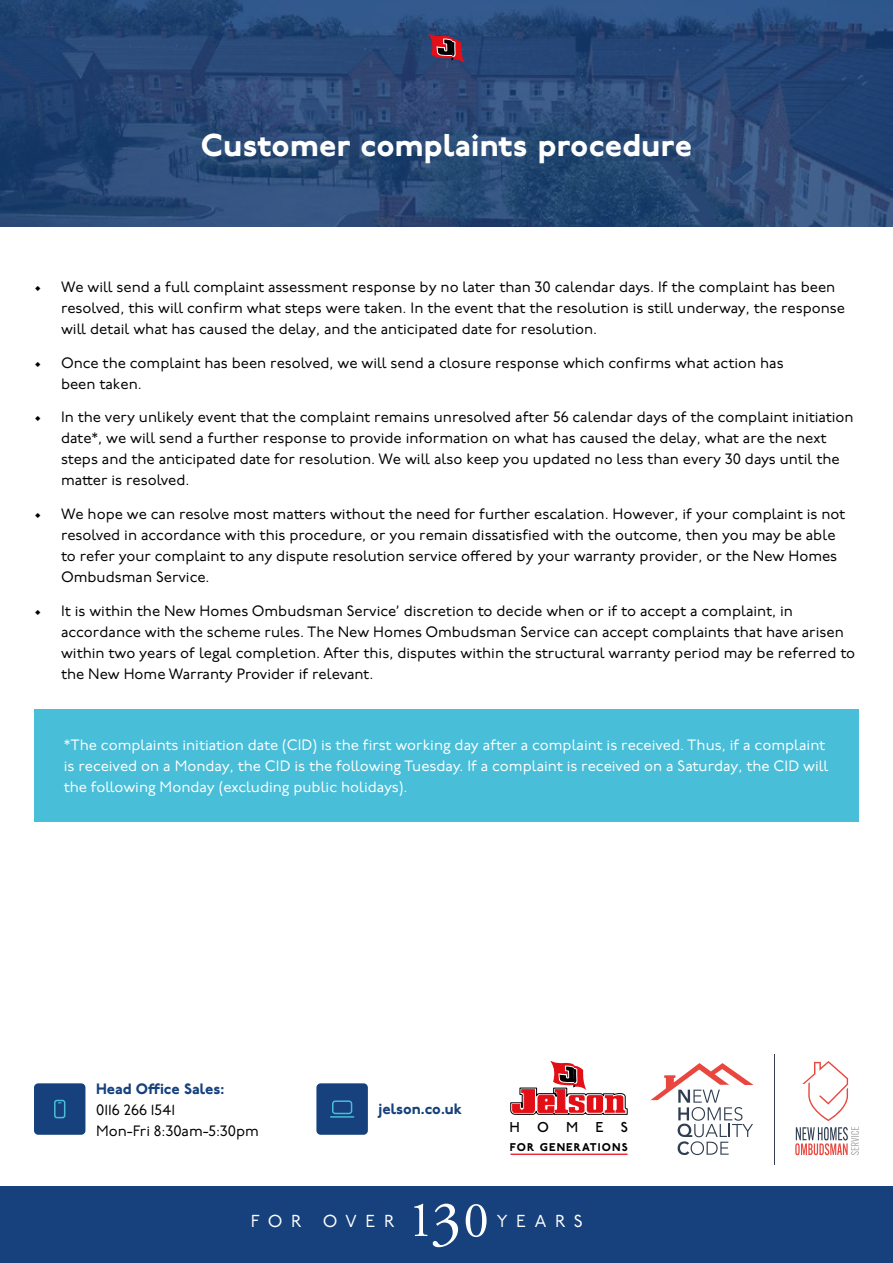
<style>
.page{position:relative;width:893px;height:1263px;background:#fff}
.page>*{position:absolute;margin:0;border:0;box-sizing:border-box;transform-origin:0 0}
.t1{font:800 31.5px "P22 Underground";letter-spacing:.01em;color:#fff}
.t2{font:17.4px "P22 Underground";letter-spacing:.5em;color:#fff}
.t3{font:15px/21px "P22 Underground";color:#000}
.t4{font:15px/21px "P22 Underground";color:#fff}
.t5{font:800 15px "P22 Underground";color:#16417c}
.t6{font:500 14.25px "P22 Underground";letter-spacing:1.22em;color:#000}
.t7{font:800 11.25px "P22 Underground";letter-spacing:.1em;color:#000}
</style>
<div class="page">
<div style="left:0;top:1186px;width:893px;height:77px;background:#16417c"></div>
<svg style="left:795px;top:1127px;width:64px;height:28px"></svg>
<svg style="left:802px;top:1061px;width:46px;height:60px"></svg>
<svg style="left:651px;top:1063px;width:103px;height:92px"></svg>
<hr style="left:774px;top:1054px;width:1px;height:110px;background:#313e51">
<svg style="left:510px;top:1061px;width:118px;height:54px"></svg>
<hr style="left:510px;top:1153px;width:118px;height:2px;background:#e30f17">
<svg style="left:414px;top:1203px;width:44px;height:44px"></svg>
<svg style="left:466px;top:1204px;width:21px;height:33px"></svg>
<div style="left:316px;top:1083px;width:52px;height:52px;background:#16417c;border-radius:4px"></div>
<div style="left:332px;top:1100px;width:20px;height:14px;border:2px solid #49bed8;border-radius:3px"></div>
<hr style="left:331px;top:1116px;width:23px;height:2px;background:#49bed8">
<div style="left:34px;top:1083px;width:51px;height:52px;background:#16417c;border-radius:4px"></div>
<div style="left:54px;top:1100px;width:11px;height:18px;border:2px solid #49bed8;border-radius:2px"></div>
<svg style="left:0;top:0;width:893px;height:227px;background:#284876"></svg>
<svg style="left:429px;top:33px;width:35px;height:30px"></svg>
<div style="left:34px;top:709px;width:825px;height:112px;background:#49bed8"></div>
<h1 class="t1" style="left:201px;top:127px;width:493px">Customer complaints procedure</h1>
<p class="t3" style="left:61px;top:277px;width:785px;text-indent:-27px">• We will send a full complaint assessment response by no later than 30 calendar days. If the complaint has been resolved, this will confirm what steps were taken. In the event that the resolution is still underway, the response will detail what has caused the delay, and the anticipated date for resolution.</p>
<p class="t3" style="left:61px;top:353px;width:724px;text-indent:-27px">• Once the complaint has been resolved, we will send a closure response which confirms what action has been taken.</p>
<p class="t3" style="left:61px;top:407px;width:794px;text-indent:-27px">• In the very unlikely event that the complaint remains unresolved after 56 calendar days of the complaint initiation date*, we will send a further response to provide information on what has caused the delay, what are the next steps and the anticipated date for resolution. We will also keep you updated no less than every 30 days until the matter is resolved.</p>
<p class="t3" style="left:61px;top:504px;width:786px;text-indent:-27px">• We hope we can resolve most matters without the need for further escalation. However, if your complaint is not resolved in accordance with this procedure, or you remain dissatisfied with the outcome, then you may be able to refer your complaint to any dispute resolution service offered by your warranty provider, or the New Homes Ombudsman Service.</p>
<p class="t3" style="left:61px;top:601px;width:796px;text-indent:-27px">• It is within the New Homes Ombudsman Service’ discretion to decide when or if to accept a complaint, in accordance with the scheme rules. The New Homes Ombudsman Service can accept complaints that have arisen within two years of legal completion. After this, disputes within the structural warranty period may be referred to the New Home Warranty Provider if relevant.</p>
<p class="t4" style="left:64px;top:735px;width:766px">*The complaints initiation date (CID) is the first working day after a complaint is received. Thus, if a complaint is received on a Monday, the CID is the following Tuesday. If a complaint is received on a Saturday, the CID will the following Monday (excluding public holidays).</p>
<p class="t5" style="left:96px;top:1080px;width:130px">Head Office Sales:</p>
<p class="t3" style="left:96px;top:1100px;width:164px">0116 266 1541<br>Mon-Fri 8:30am-5:30pm</p>
<p class="t5" style="left:379px;top:1100px;width:85px">jelson.co.uk</p>
<p class="t6" style="left:509px;top:1119px;width:120px">HOMES</p>
<p class="t7" style="left:510px;top:1141px;width:119px">FOR GENERATIONS</p>
<p class="t2" style="left:251px;top:1212px;width:145px">FOR OVER</p>
<p class="t2" style="left:497px;top:1212px;width:88px">YEARS</p>
</div>
